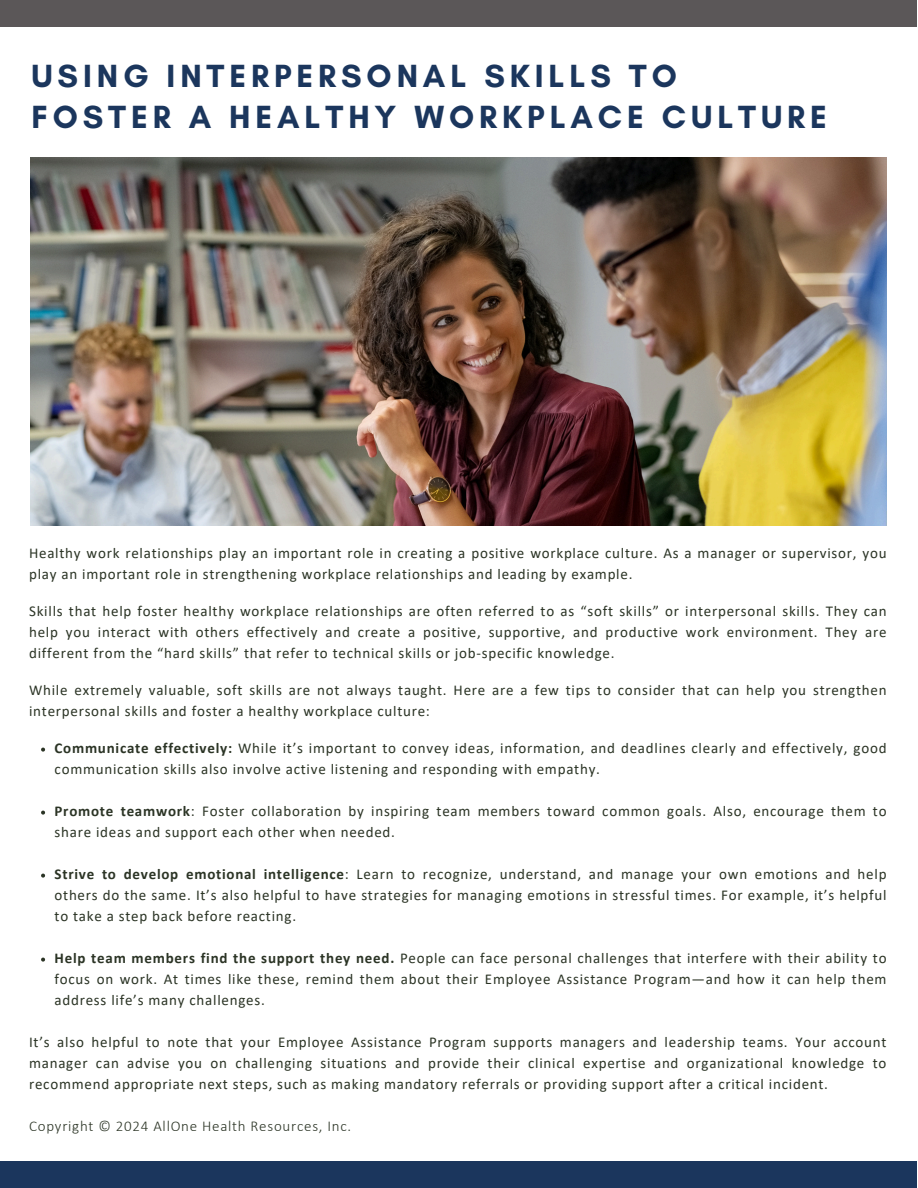
<style>
.page{position:relative;width:918px;height:1188px;background:#fff}
.page>*{position:absolute;margin:0;border:0;box-sizing:border-box;transform-origin:0 0}
.t1{font:700 32.7px/40.5px "Glacial Indifference";letter-spacing:.15em;color:#1b365d}
.t2{font:15px/21px "Calibri";letter-spacing:.05em;color:#2b3425}
.t3{font:300 15px "Calibri";letter-spacing:.05em;color:#2b3425}
.s1{font-weight:700}
</style>
<div class="page">
<div style="left:0;top:0;width:917px;height:27px;background:#5b5758"></div>
<div style="left:0;top:1162px;width:916px;height:26px;background:#1b365d"></div>
<img style="left:30px;top:157px;width:856px;height:368px">
<svg style="left:41px;top:748px;width:4px;height:4px"></svg>
<svg style="left:41px;top:811px;width:4px;height:4px"></svg>
<svg style="left:41px;top:874px;width:4px;height:4px"></svg>
<svg style="left:41px;top:958px;width:4px;height:4px"></svg>
<p class="t1" style="left:31px;top:55px;width:797px">USING INTERPERSONAL SKILLS TO<br>FOSTER A HEALTHY WORKPLACE CULTURE</p>
<p class="t2" style="left:29px;top:543px;width:859px">Healthy work relationships play an important role in creating a positive workplace culture. As a manager or supervisor, you play an important role in strengthening workplace relationships and leading by example.</p>
<h1 class="t2" style="left:29px;top:601px;width:859px;text-align:justify">Skills that help foster healthy workplace relationships are often referred to as “soft skills” or interpersonal skills. They can help you interact with others effectively and create a positive, supportive, and productive work environment. They are different from the “hard skills” that refer to technical skills or job-specific knowledge.</h1>
<p class="t2" style="left:29px;top:680px;width:859px">While extremely valuable, soft skills are not always taught. Here are a few tips to consider that can help you strengthen interpersonal skills and foster a healthy workplace culture:</p>
<p class="t2" style="left:55px;top:738px;width:833px"><span class="s1">Communicate effectively:</span> While it’s important to convey ideas, information, and deadlines clearly and effectively, good communication skills also involve active listening and responding with empathy.</p>
<p class="t2" style="left:55px;top:801px;width:833px"><span class="s1">Promote teamwork</span>: Foster collaboration by inspiring team members toward common goals. Also, encourage them to share ideas and support each other when needed.</p>
<p class="t2" style="left:55px;top:864px;width:833px;text-align:justify"><span class="s1">Strive to develop emotional intelligence</span>: Learn to recognize, understand, and manage your own emotions and help others do the same. It’s also helpful to have strategies for managing emotions in stressful times. For example, it’s helpful to take a step back before reacting.</p>
<p class="t2" style="left:55px;top:948px;width:833px;text-align:justify"><span class="s1">Help team members find the support they need.</span> People can face personal challenges that interfere with their ability to focus on work. At times like these, remind them about their Employee Assistance Program—and how it can help them address life’s many challenges.</p>
<p class="t2" style="left:29px;top:1032px;width:859px;text-align:justify">It’s also helpful to note that your Employee Assistance Program supports managers and leadership teams. Your account manager can advise you on challenging situations and provide their clinical expertise and organizational knowledge to recommend appropriate next steps, such as making mandatory referrals or providing support after a critical incident.</p>
<p class="t3" style="left:29px;top:1119px;width:324px">Copyright © 2024 AllOne Health Resources, Inc.</p>
</div>
